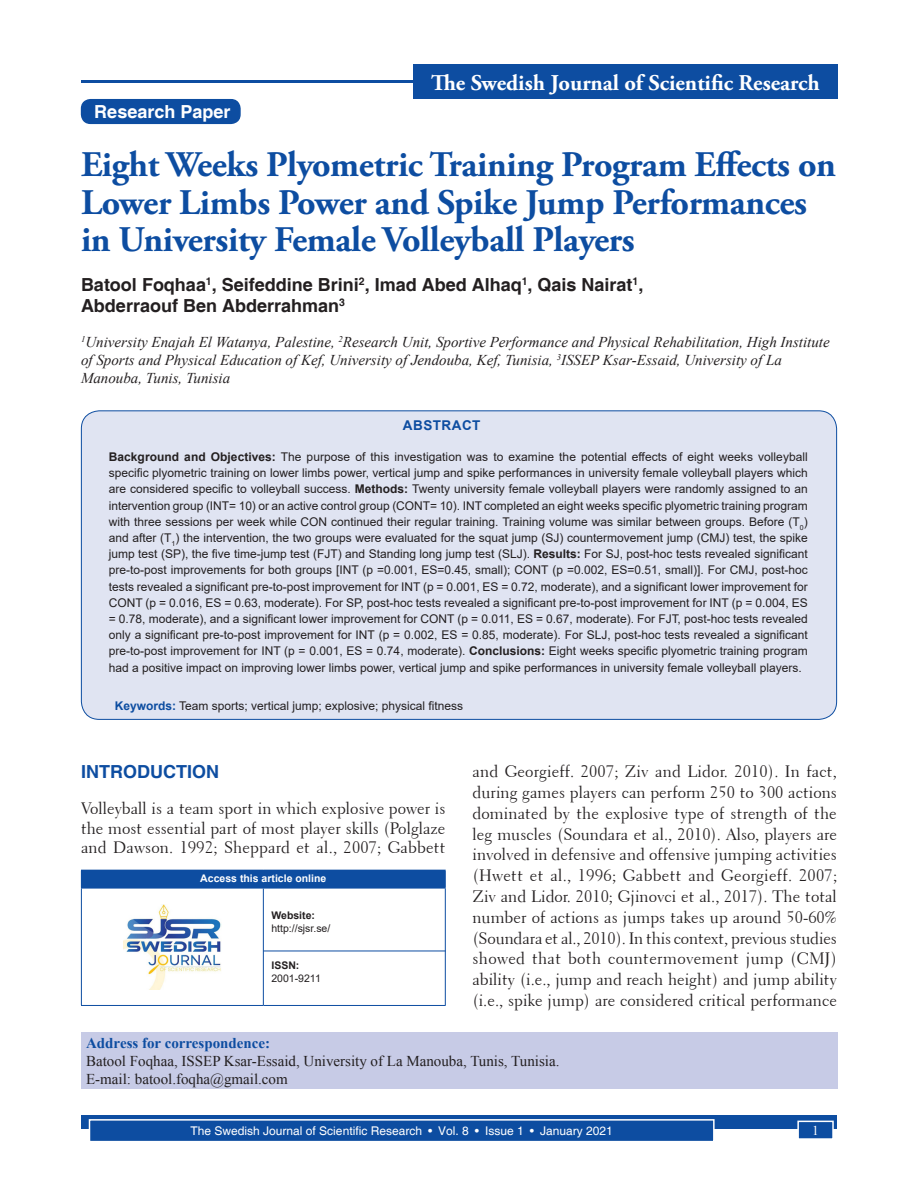
<style>
.page{position:relative;width:918px;height:1188px;background:#fff}
.page>*{position:absolute;margin:0;border:0;box-sizing:border-box;transform-origin:0 0}
.AT{font:700 36px/37.5px "Adobe Garamond Pro";letter-spacing:-.01em;color:#0d4da1}
.JT{font:700 22.5px "Adobe Garamond Pro";color:#fff}
.AU{font:700 18px/21.6px "Helvetica";color:#231f20}
.AH{font:700 18px "Helvetica";color:#fff}
.t1{font:700 18px "Helvetica";color:#0d4da1}
.TX{font:16.5px/20.9px "Transitional 521 BT Roman A";color:#231f20;text-align:justify}
.AFF{font:italic 15px/18px "Times New Roman";color:#231f20}
.ADD{font:15px/18px "Times New Roman";color:#231f20}
.ABSH{font:700 13.5px "Arial";letter-spacing:.035em;color:#0d4da1}
.Folio{font:13.5px "Times New Roman";color:#fff}
.ABS{font:12px/16.2px "Arial";color:#231f20;text-align:justify}
.Footer{font:12px "Helvetica";color:#fff}
.KWD{font:12px "Arial";color:#231f20}
.AAO{font:700 10.5px "Arial";color:#fff}
.Web{font:10.5px/12.6px "Arial";color:#231f20}
.DOI{font:10.5px/12.6px "Arial";color:#231f20}
.s1{font-weight:700}
.s2{font-weight:700;color:#0d4da1}
</style>
<div class="page">
<div style="left:81px;top:1116px;width:756px;height:13px;background:#0d4da1"></div>
<div style="left:90px;top:1120px;width:624px;height:22px;background:#0d4da1"></div>
<div style="left:89px;top:1119px;width:626px;height:23px;border:2px solid #fff"></div>
<div style="left:798px;top:1121px;width:35px;height:18px;background:#0d4da1"></div>
<div style="left:797px;top:1121px;width:37px;height:19px;border:2px solid #fff"></div>
<div style="left:81px;top:411px;width:756px;height:308px;background:#e0e4f2;border-radius:18px"></div>
<hr style="left:81px;top:80px;width:756px;height:3px;background:#0d4da1">
<div style="left:413px;top:65px;width:425px;height:34px;background:#0d4da1"></div>
<div style="left:81px;top:1032px;width:756px;height:57px;background:#c7cbe6"></div>
<div style="left:81px;top:870px;width:364px;height:18px;background:#0d4da1"></div>
<hr style="left:263px;top:870px;width:183px;height:1px;background:#0d4da1">
<svg style="left:445px;top:871px;width:1px;height:17px"></svg>
<hr style="left:81px;top:888px;width:1px;height:117px;background:#0d4da1">
<hr style="left:81px;top:888px;width:182px;height:1px;background:#0d4da1">
<hr style="left:263px;top:888px;width:183px;height:1px;background:#0d4da1">
<hr style="left:263px;top:888px;width:1px;height:117px;background:#0d4da1">
<hr style="left:445px;top:888px;width:1px;height:117px;background:#0d4da1">
<hr style="left:81px;top:1005px;width:182px;height:1px;background:#0d4da1">
<hr style="left:263px;top:1005px;width:183px;height:1px;background:#0d4da1">
<img style="left:123px;top:904px;width:99px;height:85px">
<hr style="left:263px;top:951px;width:183px;height:1px;background:#0d4da1">
<div style="left:82px;top:100px;width:158px;height:23px;background:#0d4da1;border-radius:9px"></div>
<div style="left:81px;top:99px;width:160px;height:25px;border:2px solid #0d4da1;border-radius:9px"></div>
<p class="AH" style="left:94px;top:101px;width:138px">Research Paper</p>
<p class="JT" style="left:431px;top:70px;width:390px">The Swedish Journal of Scientific Research</p>
<p class="AT" style="left:81px;top:147px;width:757px">Eight Weeks Plyometric Training Program Effects on<br>Lower Limbs Power and Spike Jump Performances in University Female Volleyball Players</p>
<p class="AU" style="left:81px;top:275px;width:564px">Batool Foqhaa<sup>1</sup>, Seifeddine Brini<sup>2</sup>, Imad Abed Alhaq<sup>1</sup>, Qais Nairat<sup>1</sup>,<br>Abderraouf Ben Abderrahman<sup>3</sup></p>
<p class="AFF" style="left:81px;top:333px;width:750px"><sup>1</sup>University Enajah El Watanya, Palestine, <sup>2</sup>Research Unit, Sportive Performance and Physical Rehabilitation, High Institute of Sports and Physical Education of Kef, University of Jendouba, Kef, Tunisia, <sup>3</sup>ISSEP Ksar-Essaid, University of La<br>Manouba, Tunis, Tunisia</p>
<p class="ABSH" style="left:403px;top:416px;width:79px">ABSTRACT</p>
<p class="ABS" style="left:109px;top:449px;width:701px"><span class="s1">Background and Objectives:</span> The purpose of this investigation was to examine the potential effects of eight weeks volleyball specific plyometric training on lower limbs power, vertical jump and spike performances in university female volleyball players which are considered specific to volleyball success. <span class="s1">Methods:</span> Twenty university female volleyball players were randomly assigned to an intervention group (INT= 10) or an active control group (CONT= 10). INT completed an eight weeks specific plyometric training program with three sessions per week while CON continued their regular training. Training volume was similar between groups. Before (T<sub>0</sub>) and after (T<sub>1</sub>) the intervention, the two groups were evaluated for the squat jump (SJ) countermovement jump (CMJ) test, the spike jump test (SP), the five time-jump test (FJT) and Standing long jump test (SLJ). <span class="s1">Results:</span> For SJ, post-hoc tests revealed significant pre-to-post improvements for both groups [INT (p =0.001, ES=0.45, small); CONT (p =0.002, ES=0.51, small)]. For CMJ, post-hoc tests revealed a significant pre-to-post improvement for INT (p = 0.001, ES = 0.72, moderate), and a significant lower improvement for CONT (p = 0.016, ES = 0.63, moderate). For SP, post-hoc tests revealed a significant pre-to-post improvement for INT (p = 0.004, ES = 0.78, moderate), and a significant lower improvement for CONT (p = 0.011, ES = 0.67, moderate). For FJT, post-hoc tests revealed only a significant pre-to-post improvement for INT (p = 0.002, ES = 0.85, moderate). For SLJ, post-hoc tests revealed a significant pre-to-post improvement for INT (p = 0.001, ES = 0.74, moderate). <span class="s1">Conclusions:</span> Eight weeks specific plyometric training program had a positive impact on improving lower limbs power, vertical jump and spike performances in university female volleyball players.</p>
<p class="KWD" style="left:115px;top:698px;width:350px"><span class="s2">Keywords:</span> Team sports; vertical jump; explosive; physical fitness</p>
<h1 class="t1" style="left:81px;top:761px;width:139px">INTRODUCTION</h1>
<p class="TX" style="left:81px;top:799px;width:366px;line-height:19.5px">Volleyball is a team sport in which explosive power is the most essential part of most player skills (Polglaze and Dawson. 1992; Sheppard et al., 2007; Gabbett</p>
<p class="AAO" style="left:200px;top:871px;width:128px">Access this article online</p>
<p class="Web" style="left:271px;top:909px;width:60px"><span class="s1">Website: </span>http://sjsr.se/</p>
<p class="DOI" style="left:271px;top:959px;width:51px"><span class="s1">ISSN:<br></span>2001-9211</p>
<p class="TX" style="left:473px;top:761px;width:366px">and Georgieff. 2007; Ziv and Lidor. 2010). In fact, during games players can perform 250 to 300 actions dominated by the explosive type of strength of the leg muscles (Soundara et al., 2010). Also, players are involved in defensive and offensive jumping activities (Hwett et al., 1996; Gabbett and Georgieff. 2007; Ziv and Lidor. 2010; Gjinovci et al., 2017). The total number of actions as jumps takes up around 50-60% (Soundara et al., 2010). In this context, previous studies showed that both countermovement jump (CMJ) ability (i.e., jump and reach height) and jump ability (i.e., spike jump) are considered critical performance</p>
<p class="ADD" style="left:86px;top:1033px;width:475px"><span class="s2">Address for correspondence:<br></span>Batool Foqhaa, ISSEP Ksar-Essaid, University of La Manouba, Tunis, Tunisia.<br>E-mail: batool.foqha@gmail.com</p>
<p class="Footer" style="left:191px;top:1124px;width:424px">The Swedish Journal of Scientific Research • Vol. 8 • Issue 1 • January 2021</p>
<p class="Folio" style="left:812px;top:1121px;width:8px">1</p>
</div>
